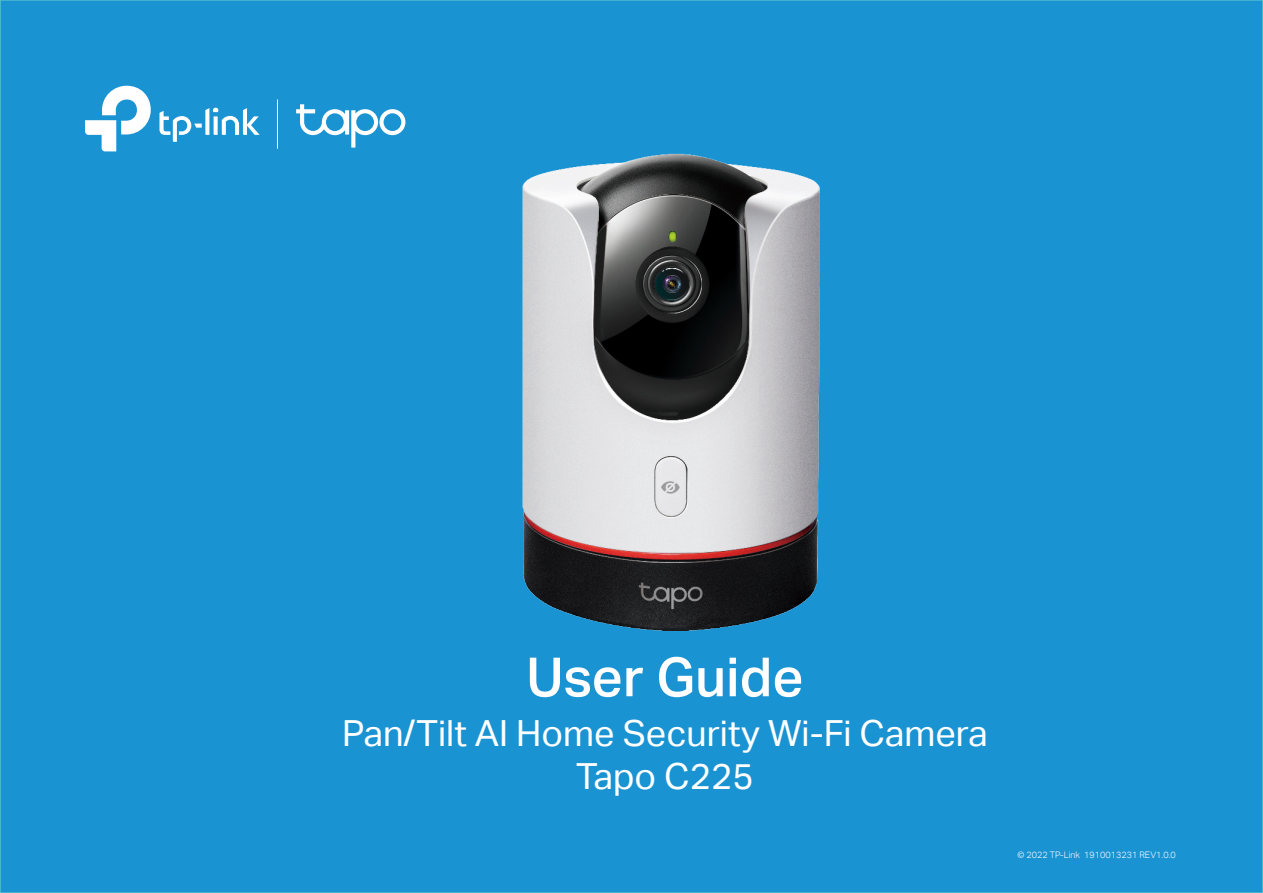
<style>
.page{position:relative;width:1263px;height:893px;background:#1a93d3}
.page>*{position:absolute;margin:0;border:0;box-sizing:border-box;transform-origin:0 0}
.t1{font:54px "TP Link Aktiv Medium";color:#fff}
.t2{font:36px/43.2px "TP Link Aktiv Regular";color:#fff;text-align:center}
.t3{font:9px "TP Link Aktiv Light";color:#fff}
</style>
<div class="page">
<img style="left:522px;top:153px;width:298px;height:478px">
<hr style="left:277px;top:100px;width:1px;height:49px;background:#fff">
<svg style="left:296px;top:104px;width:109px;height:44px"></svg>
<svg style="left:159px;top:108px;width:101px;height:34px"></svg>
<svg style="left:85px;top:86px;width:66px;height:65px"></svg>
<h1 class="t1" style="left:526px;top:646px;width:279px">User Guide</h1>
<p class="t2" style="left:342px;top:712px;width:647px">Pan/Tilt AI Home Security Wi-Fi Camera<br>Tapo C225</p>
<p class="t3" style="left:1017px;top:849px;width:160px">© 2022 TP-Link 1910013231 REV1.0.0</p>
</div>
